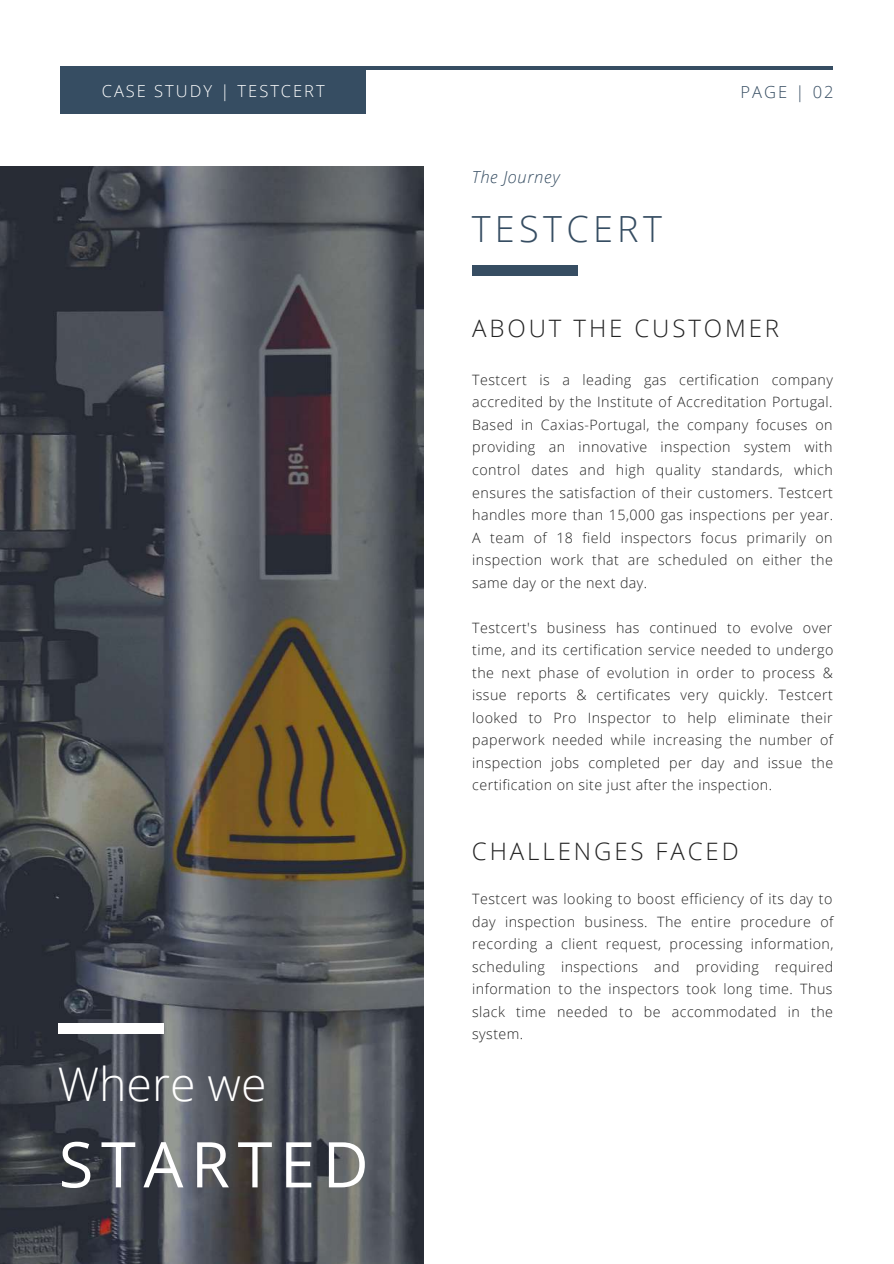
<style>
.page{position:relative;width:894px;height:1264px;background:#fff}
.page>*{position:absolute;margin:0;border:0;box-sizing:border-box;transform-origin:0 0}
.t1{font:63px "Open Sans";letter-spacing:.12em;color:#fff}
.t2{font:300 46.35px "Open Sans";color:#fff}
.t3{font:300 36px "Open Sans";letter-spacing:.12em;color:#364d62}
.t4{font:300 24px "Open Sans";letter-spacing:.12em;color:#222}
.t5{font:300 16.5px "Open Sans";letter-spacing:.12em;color:#fff}
.t6{font:italic 300 16.5px "Open Sans";letter-spacing:.04em;color:#364d62}
.t7{font:300 16.5px "Open Sans";letter-spacing:.12em;color:#364d62}
.t8{font:300 14.25px/22.5px "Open Sans";letter-spacing:.03em;color:#222;text-align:justify}
</style>
<div class="page">
<hr style="left:61px;top:66px;width:771px;height:4px;background:#364d62">
<div style="left:61px;top:66px;width:305px;height:48px;background:#364d62"></div>
<img style="left:0;top:166px;width:423px;height:1097px">
<div style="left:58px;top:1023px;width:105px;height:10px;background:#fff"></div>
<div style="left:472px;top:266px;width:105px;height:10px;background:#364d62"></div>
<p class="t5" style="left:102px;top:79px;width:224px">CASE STUDY | TESTCERT</p>
<p class="t7" style="left:740px;top:80px;width:94px">PAGE | 02</p>
<p class="t6" style="left:471px;top:165px;width:89px">The Journey</p>
<h3 class="t3" style="left:471px;top:204px;width:192px">TESTCERT</h3>
<h3 class="t4" style="left:472px;top:311px;width:308px">ABOUT THE CUSTOMER</h3>
<p class="t8" style="left:472px;top:368px;width:362px">Testcert is a leading gas certification company accredited by the Institute of Accreditation Portugal.<br>Based in Caxias-Portugal, the company focuses on providing an innovative inspection system with control dates and high quality standards, which ensures the satisfaction of their customers. Testcert handles more than 15,000 gas inspections per year.<br>A team of 18 field inspectors focus primarily on inspection work that are scheduled on either the same day or the next day.</p>
<p class="t8" style="left:472px;top:616px;width:362px">Testcert's business has continued to evolve over time, and its certification service needed to undergo the next phase of evolution in order to process &amp; issue reports &amp; certificates very quickly. Testcert looked to Pro Inspector to help eliminate their paperwork needed while increasing the number of inspection jobs completed per day and issue the certification on site just after the inspection.</p>
<h2 class="t2" style="left:58px;top:1051px;width:210px">Where we</h2>
<h1 class="t1" style="left:59px;top:1120px;width:311px">STARTED</h1>
<h3 class="t4" style="left:472px;top:834px;width:268px">CHALLENGES FACED</h3>
<p class="t8" style="left:472px;top:887px;width:363px">Testcert was looking to boost efficiency of its day to day inspection business. The entire procedure of recording a client request, processing information, scheduling inspections and providing required information to the inspectors took long time. Thus slack time needed to be accommodated in the system.</p>
</div>
